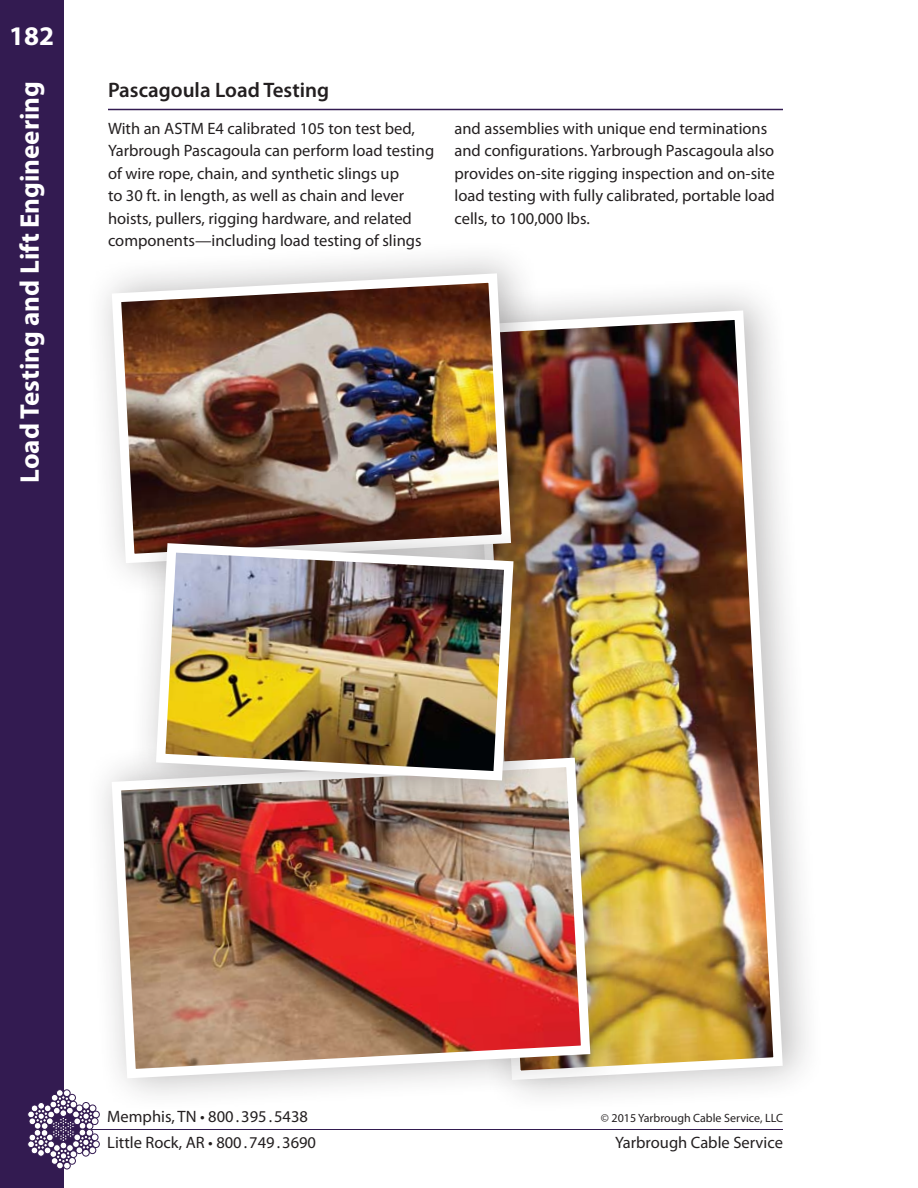
<style>
.page{position:relative;width:918px;height:1188px;background:#fff}
.page>*{position:absolute;margin:0;border:0;box-sizing:border-box;transform-origin:0 0}
.t1{font:700 27px "Myriad Pro";color:#fff}
.t2{font:600 21px "Myriad Pro";color:#231f20}
.t3{font:16.5px/22.5px "Myriad Pro";color:#231f20}
.t4{font:12px "Myriad Pro";color:#231f20}
</style>
<div class="page">
<div style="left:0;top:0;width:64px;height:1188px;background:#331b51"></div>
<hr style="left:33px;top:1129px;width:750px;height:1px;background:#331b51">
<div style="left:31px;top:1133px;width:20px;height:20px;background:#392255;border-radius:50%"></div>
<div style="left:76px;top:1133px;width:19px;height:20px;background:#392256;border-radius:50%"></div>
<div style="left:53px;top:1093px;width:20px;height:20px;background:#3b2458;border-radius:50%"></div>
<div style="left:28px;top:1111px;width:6px;height:7px;background:#fff;border-radius:50%"></div>
<div style="left:27px;top:1111px;width:8px;height:7px;border:1px solid #331b51;border-radius:50%"></div>
<div style="left:29px;top:1118px;width:7px;height:7px;background:#fff;border-radius:50%"></div>
<div style="left:29px;top:1118px;width:7px;height:7px;border:1px solid #331b51;border-radius:50%"></div>
<div style="left:31px;top:1105px;width:7px;height:7px;background:#fff;border-radius:50%"></div>
<div style="left:31px;top:1105px;width:7px;height:7px;border:1px solid #331b51;border-radius:50%"></div>
<div style="left:51px;top:1157px;width:7px;height:8px;border:1px solid #331b51;border-radius:50%"></div>
<div style="left:57px;top:1162px;width:6px;height:7px;background:#fff;border-radius:50%"></div>
<div style="left:56px;top:1162px;width:8px;height:7px;border:1px solid #331b51;border-radius:50%"></div>
<div style="left:63px;top:1162px;width:8px;height:7px;border:1px solid #331b51;border-radius:50%"></div>
<div style="left:68px;top:1157px;width:8px;height:8px;border:1px solid #331b51;border-radius:50%"></div>
<div style="left:68px;top:1094px;width:8px;height:7px;border:1px solid #331b51;border-radius:50%"></div>
<div style="left:63px;top:1090px;width:7px;height:7px;background:#fff;border-radius:50%"></div>
<div style="left:63px;top:1090px;width:7px;height:7px;border:1px solid #331b51;border-radius:50%"></div>
<div style="left:56px;top:1090px;width:7px;height:6px;background:#fff;border-radius:50%"></div>
<div style="left:56px;top:1089px;width:7px;height:8px;border:1px solid #331b51;border-radius:50%"></div>
<div style="left:51px;top:1094px;width:7px;height:7px;border:1px solid #331b51;border-radius:50%"></div>
<div style="left:93px;top:1141px;width:6px;height:7px;background:#fff;border-radius:50%"></div>
<div style="left:92px;top:1141px;width:8px;height:7px;border:1px solid #331b51;border-radius:50%"></div>
<div style="left:91px;top:1134px;width:7px;height:7px;background:#fff;border-radius:50%"></div>
<div style="left:91px;top:1134px;width:7px;height:7px;border:1px solid #331b51;border-radius:50%"></div>
<div style="left:89px;top:1147px;width:7px;height:7px;border:1px solid #331b51;border-radius:50%"></div>
<svg style="left:34px;top:1096px;width:59px;height:68px"></svg>
<div style="left:37px;top:1149px;width:8px;height:8px;border:1px solid #331b51;border-radius:50%"></div>
<div style="left:31px;top:1147px;width:7px;height:7px;background:#fff;border-radius:50%"></div>
<div style="left:31px;top:1147px;width:7px;height:7px;border:1px solid #331b51;border-radius:50%"></div>
<div style="left:28px;top:1141px;width:6px;height:7px;background:#fff;border-radius:50%"></div>
<div style="left:27px;top:1141px;width:8px;height:7px;border:1px solid #331b51;border-radius:50%"></div>
<div style="left:41px;top:1130px;width:7px;height:6px;background:#fff;border-radius:50%"></div>
<div style="left:41px;top:1129px;width:7px;height:8px;border:1px solid #331b51;border-radius:50%"></div>
<div style="left:34px;top:1129px;width:7px;height:7px;background:#fff;border-radius:50%"></div>
<div style="left:34px;top:1129px;width:7px;height:7px;border:1px solid #331b51;border-radius:50%"></div>
<div style="left:29px;top:1134px;width:7px;height:7px;background:#fff;border-radius:50%"></div>
<div style="left:29px;top:1134px;width:7px;height:7px;border:1px solid #331b51;border-radius:50%"></div>
<hr style="left:108px;top:109px;width:675px;height:1px;background:#331b51">
<div style="left:441px;top:271px;width:400px;height:859px;background:#231f20;opacity:.3"></div>
<img style="left:569px;top:306px;width:218px;height:779px">
<div style="left:80px;top:718px;width:569px;height:411px;background:#231f20;opacity:.3"></div>
<img style="left:107px;top:753px;width:488px;height:330px">
<div style="left:80px;top:234px;width:489px;height:380px;background:#231f20;opacity:.3"></div>
<img style="left:107px;top:269px;width:409px;height:299px">
<div style="left:124px;top:504px;width:447px;height:327px;background:#231f20;opacity:.3"></div>
<img style="left:151px;top:538px;width:367px;height:247px">
<h1 class="t1" style="left:9px;top:18px;width:46px">182</h1>
<h1 class="t1" style="left:12px;top:483px;width:403px;rotate:-90deg">Load Testing and Lift Engineering</h1>
<p class="t2" style="left:108px;top:76px;width:223px">Pascagoula Load Testing</p>
<p class="t3" style="left:108px;top:117px;width:328px">With an ASTM E4 calibrated 105 ton test bed, Yarbrough Pascagoula can perform load testing of wire rope, chain, and synthetic slings up<br>to 30 ft. in length, as well as chain and lever hoists, pullers, rigging hardware, and related components—including load testing of slings</p>
<p class="t3" style="left:455px;top:117px;width:322px">and assemblies with unique end terminations and configurations. Yarbrough Pascagoula also provides on-site rigging inspection and on-site load testing with fully calibrated, portable load cells, to 100,000 lbs.</p>
<p class="t3" style="left:107px;top:1105px;width:202px">Memphis, TN • 800.395.5438</p>
<p class="t4" style="left:601px;top:1111px;width:184px">© 2015 Yarbrough Cable Service, LLC</p>
<p class="t3" style="left:107px;top:1131px;width:210px">Little Rock, AR • 800.749.3690</p>
<p class="t3" style="left:615px;top:1131px;width:169px">Yarbrough Cable Service</p>
</div>
